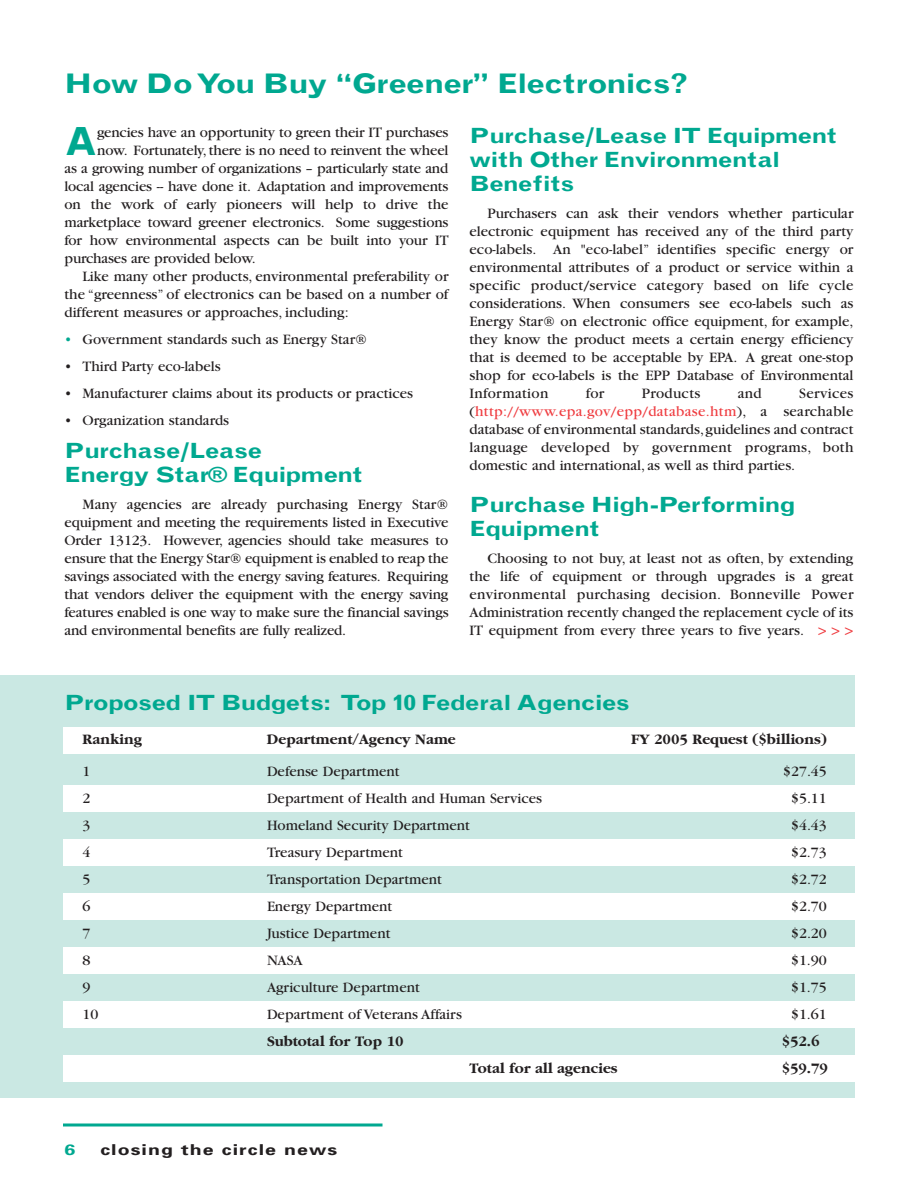
<style>
.page{position:relative;width:918px;height:1188px;background:#fff}
.page>*{position:absolute;margin:0;border:0;box-sizing:border-box;transform-origin:0 0}
.t1{font:700 38.85px "Grotesque";color:#00a890}
.t2{font:700 27px "Grotesque";letter-spacing:-.04em;color:#00a890;scale:1.2 1}
.t3{font:700 21px/24px "Grotesque";letter-spacing:-.025em;color:#00a890;scale:1.2 1}
.t4{font:700 21px "Grotesque";letter-spacing:-.045em;color:#00a890;scale:1.2 1}
.t5{font:15px/18px "Garamond";color:#231f20;text-align:justify}
.t6{font:700 15px "Garamond";color:#231f20}
.t7{font:700 15px "Univers";letter-spacing:.055em;color:#231f20;scale:1.3 1}
.t8{font:15px "Garamond";letter-spacing:.02em;color:#231f20}
.t9{font:700 15px "Univers";color:#00a890;scale:1.3 1}
.s1{color:#00a890}
.s2{color:#ef3e42}
</style>
<div class="page">
<div style="left:0;top:675px;width:855px;height:423px;background:#cae8e3"></div>
<div style="left:63px;top:1055px;width:792px;height:27px;background:#fff"></div>
<div style="left:63px;top:1001px;width:792px;height:27px;background:#fff"></div>
<div style="left:63px;top:947px;width:792px;height:27px;background:#fff"></div>
<div style="left:63px;top:893px;width:792px;height:27px;background:#fff"></div>
<div style="left:63px;top:839px;width:792px;height:27px;background:#fff"></div>
<div style="left:63px;top:785px;width:792px;height:27px;background:#fff"></div>
<hr style="left:63px;top:1124px;width:319px;height:2px;background:#00a890">
<div style="left:63px;top:727px;width:792px;height:27px;background:#fff"></div>
<h2 class="t2" style="left:64px;top:73px;width:522px">How Do You Buy “Greener” Electronics?</h2>
<h1 class="t1" style="left:64px;top:127px;width:35px">A</h1>
<p class="t5" style="left:97px;top:125px;width:353px">gencies have an opportunity to green their IT purchases</p>
<h3 class="t3" style="left:470px;top:125px;width:307px">Purchase/Lease IT Equipment with Other Environmental<br>Benefits</h3>
<p class="t5" style="left:470px;top:205px;width:386px;text-indent:18px">Purchasers can ask their vendors whether particular electronic equipment has received any of the third party eco-labels. An "eco-label” identifies specific energy or environmental attributes of a product or service within a specific product/service category based on life cycle considerations. When consumers see eco-labels such as Energy Star® on electronic office equipment, for example, they know the product meets a certain energy efficiency that is deemed to be acceptable by EPA. A great one-stop shop for eco-labels is the EPP Database of Environmental Information</p>
<p class="t5" style="left:97px;top:143px;width:353px">now. Fortunately, there is no need to reinvent the wheel</p>
<p class="t5" style="left:64px;top:161px;width:385px">as a growing number of organizations – particularly state and</p>
<p class="t5" style="left:64px;top:179px;width:385px">local agencies -- have done it. Adaptation and improvements</p>
<p class="t5" style="left:64px;top:197px;width:386px">on the work of early pioneers will help to drive the</p>
<p class="t5" style="left:64px;top:215px;width:386px">marketplace toward greener electronics. Some suggestions</p>
<p class="t5" style="left:64px;top:233px;width:386px">for how environmental aspects can be built into your IT</p>
<p class="t5" style="left:64px;top:251px;width:193px">purchases are provided below.</p>
<p class="t5" style="left:82px;top:269px;width:368px">Like many other products, environmental preferability or</p>
<p class="t5" style="left:64px;top:287px;width:385px">the “greenness” of electronics can be based on a number of</p>
<p class="t5" style="left:64px;top:305px;width:286px">different measures or approaches, including:</p>
<p class="t5" style="left:64px;top:332px;width:304px"><span class="s1">•</span> Government standards such as Energy Star®</p>
<p class="t5" style="left:64px;top:359px;width:158px">• Third Party eco-labels</p>
<p class="t5" style="left:64px;top:386px;width:350px">• Manufacturer claims about its products or practices</p>
<p class="t5" style="left:64px;top:413px;width:166px">• Organization standards</p>
<h3 class="t3" style="left:64px;top:441px;width:250px">Purchase/Lease<br>Energy Star® Equipment</h3>
<p class="t5" style="left:64px;top:497px;width:386px;text-indent:18px">Many agencies are already purchasing Energy Star® equipment and meeting the requirements listed in Executive Order 13123. However, agencies should take measures to ensure that the Energy Star® equipment is enabled to reap the savings associated with the energy saving features. Requiring that vendors deliver the equipment with the energy saving features enabled is one way to make sure the financial savings and environmental benefits are fully realized.</p>
<p class="t5" style="left:586px;top:385px;width:20px">for</p>
<p class="t8" style="left:642px;top:388px;width:60px">Products</p>
<p class="t5" style="left:738px;top:385px;width:25px">and</p>
<p class="t5" style="left:470px;top:385px;width:386px;text-indent:330px">Services (<span class="s2">http://www.epa.gov/epp/database.htm</span>), a searchable database of environmental standards,guidelines and contract language developed by government programs, both domestic and international, as well as third parties.</p>
<h3 class="t3" style="left:470px;top:494px;width:273px">Purchase High-Performing<br>Equipment</h3>
<p class="t5" style="left:470px;top:550px;width:386px;text-indent:18px">Choosing to not buy, at least not as often, by extending the life of equipment or through upgrades is a great environmental purchasing decision. Bonneville Power Administration recently changed the replacement cycle of its IT equipment from every three years to five years. <span class="s2">&gt; &gt; &gt;</span></p>
<h3 class="t4" style="left:64px;top:694px;width:472px">Proposed IT Budgets: Top 10 Federal Agencies</h3>
<p class="t6" style="left:82px;top:733px;width:61px">Ranking</p>
<p class="t6" style="left:267px;top:733px;width:190px">Department/Agency Name</p>
<p class="t6" style="left:631px;top:733px;width:197px">FY 2005 Request ($billions)</p>
<p class="t5" style="left:82px;top:763px;width:9px">1</p>
<p class="t5" style="left:267px;top:763px;width:134px">Defense Department</p>
<p class="t5" style="left:783px;top:763px;width:45px">$27.45</p>
<p class="t5" style="left:82px;top:790px;width:9px">2</p>
<p class="t5" style="left:267px;top:790px;width:277px">Department of Health and Human Services</p>
<p class="t5" style="left:791px;top:790px;width:37px">$5.11</p>
<p class="t5" style="left:82px;top:817px;width:9px">3</p>
<p class="t5" style="left:267px;top:817px;width:204px">Homeland Security Department</p>
<p class="t5" style="left:791px;top:817px;width:37px">$4.43</p>
<p class="t5" style="left:82px;top:844px;width:9px">4</p>
<p class="t5" style="left:267px;top:844px;width:138px">Treasury Department</p>
<p class="t5" style="left:791px;top:844px;width:37px">$2.73</p>
<p class="t5" style="left:82px;top:871px;width:9px">5</p>
<p class="t5" style="left:267px;top:871px;width:177px">Transportation Department</p>
<p class="t5" style="left:791px;top:871px;width:37px">$2.72</p>
<p class="t5" style="left:82px;top:898px;width:9px">6</p>
<p class="t5" style="left:267px;top:898px;width:127px">Energy Department</p>
<p class="t5" style="left:791px;top:898px;width:37px">$2.70</p>
<p class="t5" style="left:82px;top:925px;width:9px">7</p>
<p class="t5" style="left:267px;top:925px;width:125px">Justice Department</p>
<p class="t5" style="left:791px;top:925px;width:37px">$2.20</p>
<p class="t5" style="left:82px;top:952px;width:9px">8</p>
<p class="t5" style="left:267px;top:952px;width:37px">NASA</p>
<p class="t5" style="left:791px;top:952px;width:37px">$1.90</p>
<p class="t5" style="left:82px;top:979px;width:9px">9</p>
<p class="t5" style="left:267px;top:979px;width:154px">Agriculture Department</p>
<p class="t5" style="left:791px;top:979px;width:37px">$1.75</p>
<p class="t5" style="left:82px;top:1006px;width:17px">10</p>
<p class="t5" style="left:267px;top:1006px;width:196px">Department of Veterans Affairs</p>
<p class="t5" style="left:791px;top:1006px;width:37px">$1.61</p>
<p class="t6" style="left:267px;top:1035px;width:138px">Subtotal for Top 10</p>
<p class="t6" style="left:782px;top:1035px;width:39px">$52.6</p>
<p class="t6" style="left:470px;top:1062px;width:150px">Total for all agencies</p>
<p class="t6" style="left:782px;top:1062px;width:48px">$59.79</p>
<p class="t9" style="left:64px;top:1144px;width:10px">6</p>
<p class="t7" style="left:101px;top:1144px;width:184px">closing the circle news</p>
</div>
